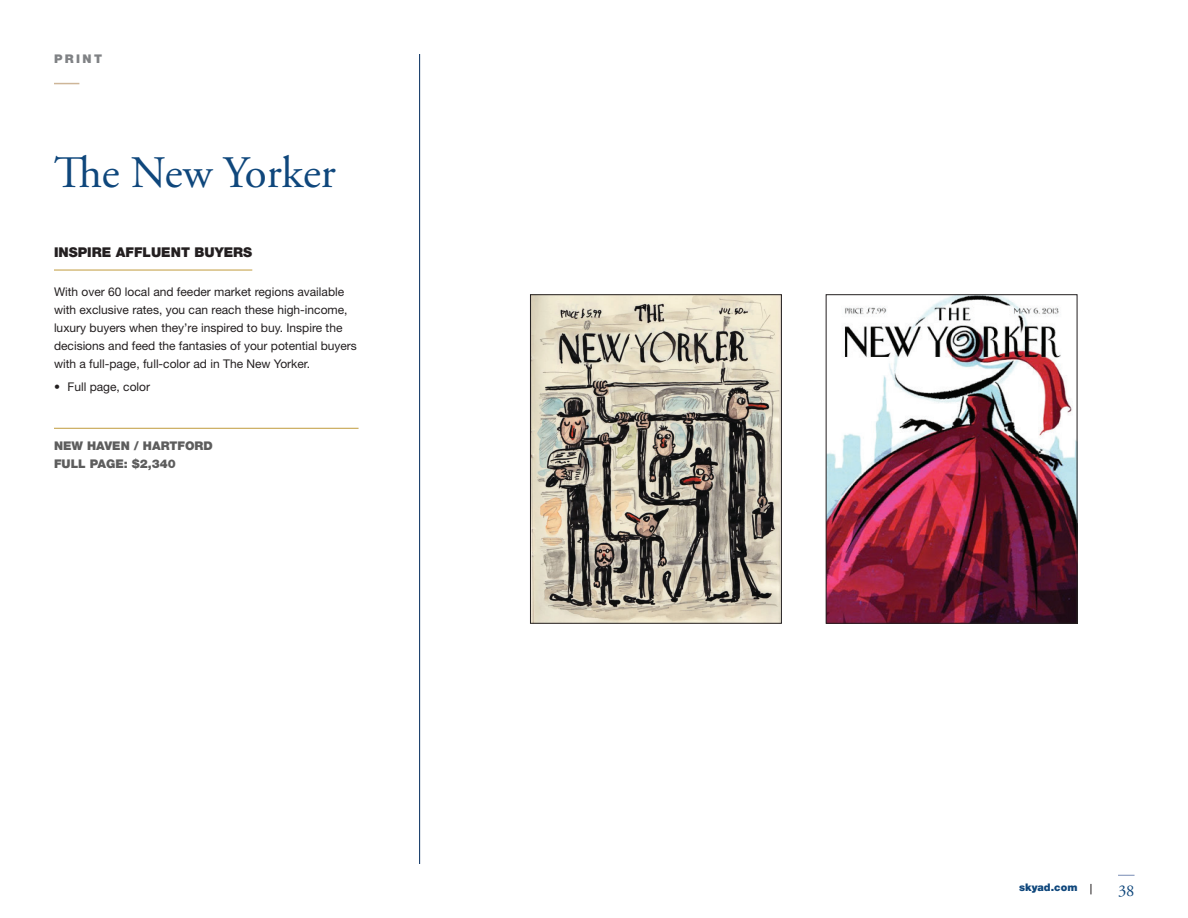
<style>
.page{position:relative;width:1188px;height:918px;background:#fff}
.page>*{position:absolute;margin:0;border:0;box-sizing:border-box;transform-origin:0 0}
.t1{font:45px "Adobe Garamond Pro";color:#0f477c}
.t2{font:16.5px "Adobe Garamond Pro";color:#0f477c}
.t3{font:900 13.5px "Helvetica Neue LT Std";color:#231f20}
.t4{font:12px/18px "Helvetica Neue LT Std";color:#231f20}
.t5{font:900 12px/18px "Helvetica Neue LT Std";color:#5d5d5d}
.t6{font:900 12px "Helvetica Neue LT Std";letter-spacing:.2em;color:#808285}
.t7{font:900 10.5px "Helvetica Neue LT Std";color:#0f477c}
</style>
<div class="page">
<svg style="left:54px;top:83px;width:25px;height:1px"></svg>
<svg style="left:1118px;top:875px;width:17px;height:1px"></svg>
<hr style="left:54px;top:270px;width:198px;height:1px;background:#c19b3d">
<hr style="left:54px;top:428px;width:305px;height:1px;background:#c19b3d">
<hr style="left:419px;top:54px;width:1px;height:810px;background:#00295c">
<img style="left:532px;top:296px;width:248px;height:326px">
<div style="left:530px;top:294px;width:252px;height:330px;border:1px solid #231f20"></div>
<img style="left:828px;top:296px;width:247px;height:326px">
<div style="left:826px;top:294px;width:251px;height:330px;border:1px solid #231f20"></div>
<p class="t6" style="left:54px;top:51px;width:50px">PRINT</p>
<h1 class="t1" style="left:54px;top:146px;width:283px">The New Yorker</h1>
<p class="t3" style="left:54px;top:244px;width:200px">INSPIRE AFFLUENT BUYERS</p>
<p class="t4" style="left:54px;top:282px;width:304px">With over 60 local and feeder market regions available with exclusive rates, you can reach these high-income, luxury buyers when they’re inspired to buy. Inspire the decisions and feed the fantasies of your potential buyers with a full-page, full-color ad in The New Yorker.</p>
<p class="t4" style="left:54px;top:377px;width:98px">• Full page, color</p>
<p class="t5" style="left:54px;top:437px;width:160px">NEW HAVEN / HARTFORD<br>FULL PAGE: $2,340</p>
<p class="t7" style="left:1019px;top:881px;width:60px">skyad.com</p>
<h2 class="t2" style="left:1118px;top:881px;width:18px">38</h2>
</div>
